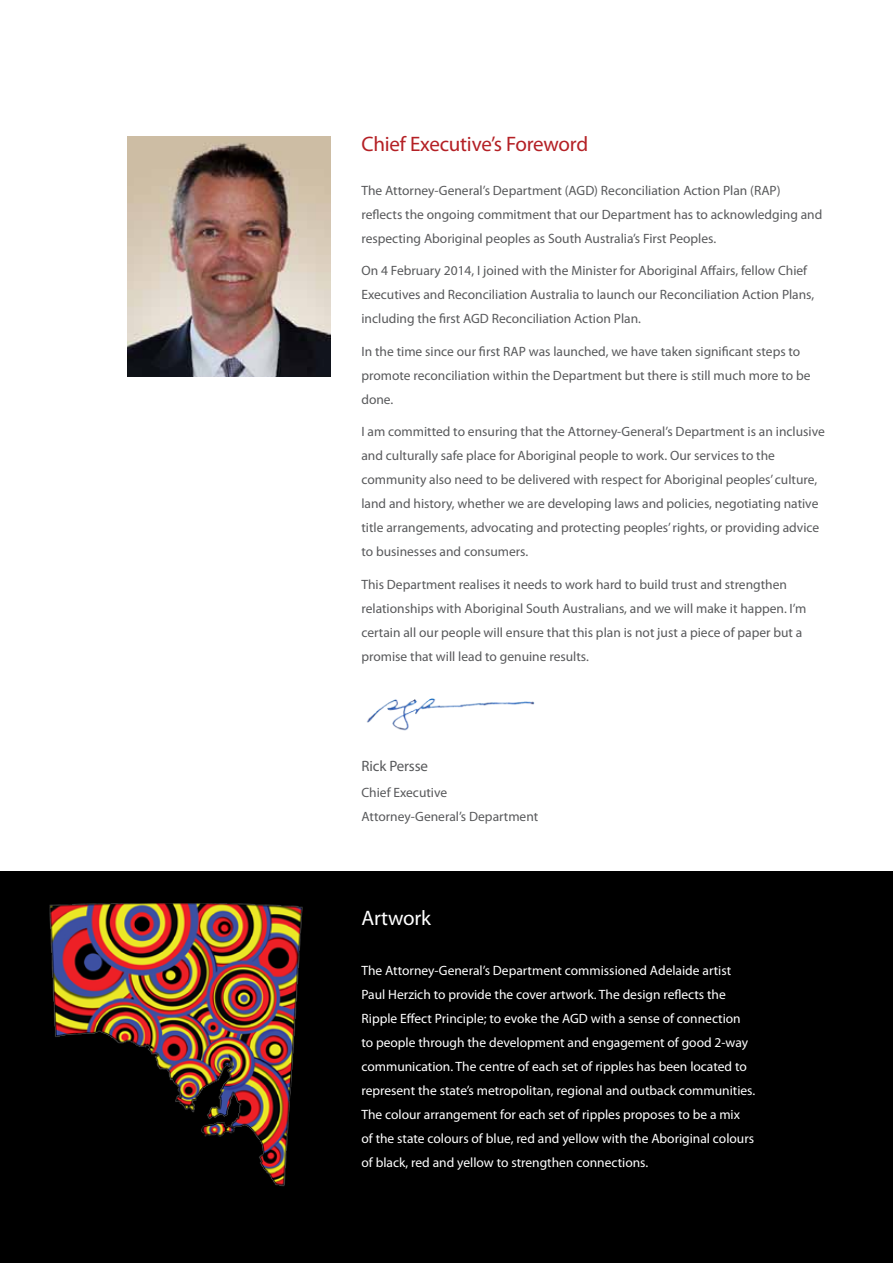
<style>
.page{position:relative;width:893px;height:1263px;background:#fff}
.page>*{position:absolute;margin:0;border:0;box-sizing:border-box;transform-origin:0 0}
.t1{font:21px "Myriad Pro";letter-spacing:-.01em;color:#b42025}
.t2{font:21px "Myriad Pro";letter-spacing:-.01em;color:#fff}
.t3{font:15px "Myriad Pro";letter-spacing:-.01em;color:#58595b}
.t4{font:13.5px/24px "Myriad Pro";color:#58595b}
.t5{font:13.5px/24px "Myriad Pro";color:#fff}
</style>
<div class="page">
<div style="left:0;top:872px;width:893px;height:391px;background:#000"></div>
<img style="left:128px;top:136px;width:203px;height:240px">
<img style="left:367px;top:698px;width:168px;height:33px">
<img style="left:49px;top:904px;width:254px;height:282px">
<h1 class="t1" style="left:361px;top:131px;width:228px">Chief Executive’s Foreword</h1>
<p class="t4" style="left:361px;top:178px;width:462px">The Attorney-General’s Department (AGD) Reconciliation Action Plan (RAP) reflects the ongoing commitment that our Department has to acknowledging and respecting Aboriginal peoples as South Australia’s First Peoples.</p>
<p class="t4" style="left:361px;top:258px;width:454px">On 4 February 2014, I joined with the Minister for Aboriginal Affairs, fellow Chief<br>Executives and Reconciliation Australia to launch our Reconciliation Action Plans, including the first AGD Reconciliation Action Plan.</p>
<p class="t4" style="left:361px;top:339px;width:450px">In the time since our first RAP was launched, we have taken significant steps to promote reconciliation within the Department but there is still much more to be done.</p>
<p class="t4" style="left:361px;top:419px;width:465px">I am committed to ensuring that the Attorney-General’s Department is an inclusive and culturally safe place for Aboriginal people to work. Our services to the community also need to be delivered with respect for Aboriginal peoples’ culture, land and history, whether we are developing laws and policies, negotiating native title arrangements, advocating and protecting peoples’ rights, or providing advice to businesses and consumers.</p>
<p class="t4" style="left:361px;top:572px;width:446px">This Department realises it needs to work hard to build trust and strengthen relationships with Aboriginal South Australians, and we will make it happen. I’m certain all our people will ensure that this plan is not just a piece of paper but a promise that will lead to genuine results.</p>
<p class="t3" style="left:361px;top:757px;width:68px">Rick Persse</p>
<p class="t4" style="left:361px;top:780px;width:178px">Chief Executive<br>Attorney-General’s Department</p>
<h1 class="t2" style="left:361px;top:905px;width:71px">Artwork</h1>
<p class="t5" style="left:361px;top:958px;width:395px">The Attorney-General’s Department commissioned Adelaide artist Paul Herzich to provide the cover artwork. The design reflects the Ripple Effect Principle; to evoke the AGD with a sense of connection to people through the development and engagement of good 2-way communication. The centre of each set of ripples has been located to represent the state’s metropolitan, regional and outback communities.<br>The colour arrangement for each set of ripples proposes to be a mix<br>of the state colours of blue, red and yellow with the Aboriginal colours of black, red and yellow to strengthen connections.</p>
</div>
